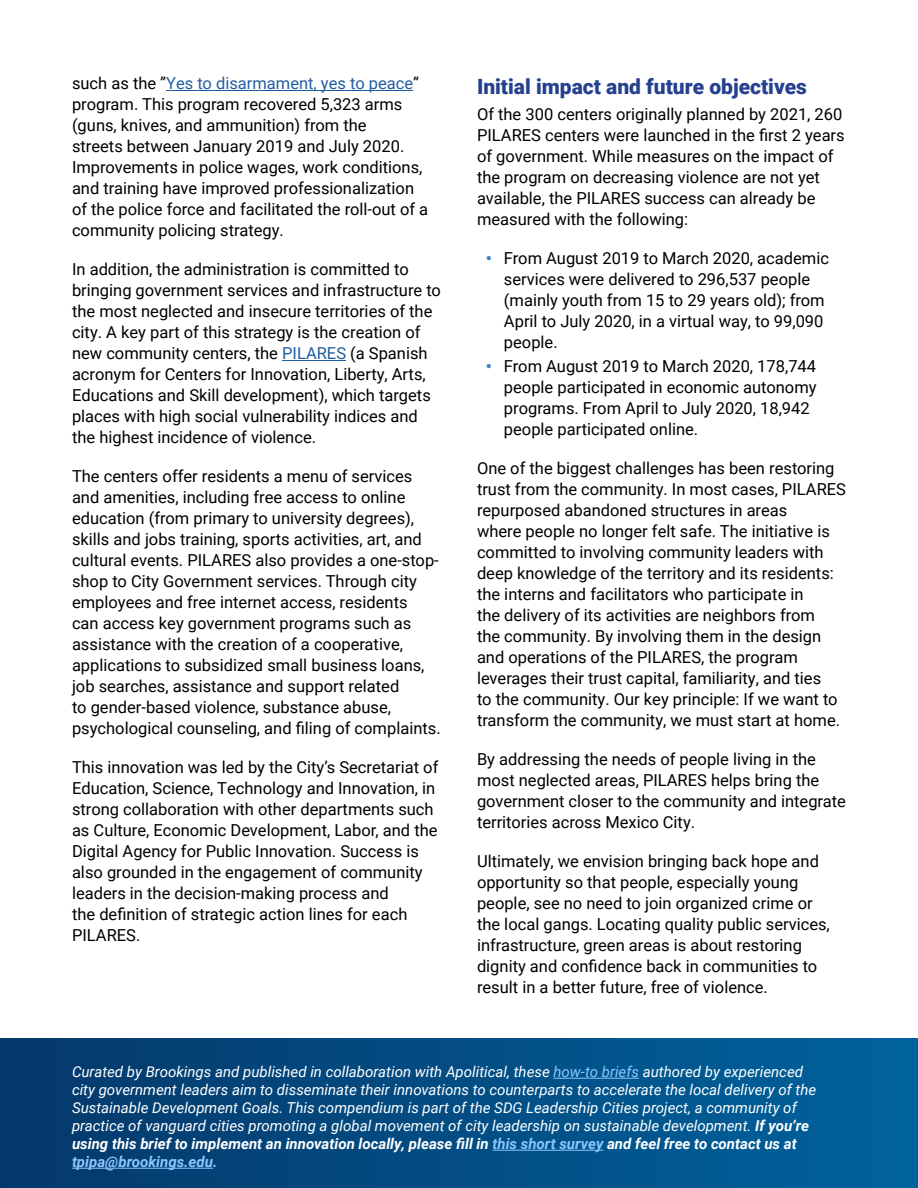
<style>
.page{position:relative;width:918px;height:1188px;background:#fff}
.page>*{position:absolute;margin:0;border:0;box-sizing:border-box;transform-origin:0 0}
.t1{font:900 21px "Roboto";color:#25408f}
.t2{font:16.5px/21px "Roboto";color:#000}
.t3{font:italic 15px/18px "Roboto";color:#fff}
.s1{color:#215e9e}
.s2{font-weight:900;color:#3e83c1}
.s3{color:#8ac6ff}
.s4{font-weight:700}
.s5{font-weight:700;color:#8ac6ff}
</style>
<div class="page">
<hr style="left:166px;top:90px;width:247px;height:1px;background:#215e9e">
<hr style="left:282px;top:360px;width:64px;height:1px;background:#215e9e">
<div style="left:0;top:1039px;width:918px;height:149px;background:linear-gradient(to right,#05386b,#00639d)"></div>
<hr style="left:553px;top:1078px;width:86px;height:1px;background:#8ac6ff">
<hr style="left:493px;top:1150px;width:110px;height:1px;background:#8ac6ff">
<hr style="left:72px;top:1168px;width:141px;height:1px;background:#8ac6ff">
<p class="t2" style="left:72px;top:72px;width:358px">such as the ”<span class="s1">Yes to disarmament, yes to peace</span>” program. This program recovered 5,323 arms (guns, knives, and ammunition) from the<br>streets between January 2019 and July 2020.<br>Improvements in police wages, work conditions, and training have improved professionalization of the police force and facilitated the roll-out of a community policing strategy.</p>
<p class="t2" style="left:72px;top:258px;width:370px">In addition, the administration is committed to bringing government services and infrastructure to the most neglected and insecure territories of the city. A key part of this strategy is the creation of new community centers, the <span class="s1">PILARES</span> (a Spanish acronym for Centers for Innovation, Liberty, Arts, Educations and Skill development), which targets places with high social vulnerability indices and the highest incidence of violence.</p>
<p class="t2" style="left:72px;top:465px;width:370px">The centers offer residents a menu of services and amenities, including free access to online education (from primary to university degrees), skills and jobs training, sports activities, art, and cultural events. PILARES also provides a one-stop&shy;shop to City Government services. Through city employees and free internet access, residents<br>can access key government programs such as assistance with the creation of a cooperative, applications to subsidized small business loans, job searches, assistance and support related<br>to gender-based violence, substance abuse, psychological counseling, and filing of complaints.</p>
<p class="t2" style="left:72px;top:756px;width:368px">This innovation was led by the City’s Secretariat of Education, Science, Technology and Innovation, in strong collaboration with other departments such as Culture, Economic Development, Labor, and the Digital Agency for Public Innovation. Success is also grounded in the engagement of community leaders in the decision-making process and<br>the definition of strategic action lines for each PILARES.</p>
<p class="t1" style="left:477px;top:72px;width:332px">Initial impact and future objectives</p>
<p class="t2" style="left:477px;top:103px;width:369px">Of the 300 centers originally planned by 2021, 260<br>PILARES centers were launched in the first 2 years of government. While measures on the impact of the program on decreasing violence are not yet available, the PILARES success can already be measured with the following:</p>
<p class="t2" style="left:504px;top:247px;width:327px;text-indent:-18px"><span class="s2">•</span> From August 2019 to March 2020, academic services were delivered to 296,537 people (mainly youth from 15 to 29 years old); from April to July 2020, in a virtual way, to 99,090 people.</p>
<p class="t2" style="left:504px;top:355px;width:314px;text-indent:-18px"><span class="s2">•</span> From August 2019 to March 2020, 178,744 people participated in economic autonomy programs. From April to July 2020, 18,942 people participated online.</p>
<p class="t2" style="left:477px;top:457px;width:370px">One of the biggest challenges has been restoring trust from the community. In most cases, PILARES repurposed abandoned structures in areas<br>where people no longer felt safe. The initiative is committed to involving community leaders with deep knowledge of the territory and its residents: the interns and facilitators who participate in<br>the delivery of its activities are neighbors from<br>the community. By involving them in the design and operations of the PILARES, the program leverages their trust capital, familiarity, and ties<br>to the community. Our key principle: If we want to transform the community, we must start at home.</p>
<p class="t2" style="left:477px;top:748px;width:371px">By addressing the needs of people living in the most neglected areas, PILARES helps bring the government closer to the community and integrate territories across Mexico City.</p>
<p class="t2" style="left:477px;top:850px;width:354px">Ultimately, we envision bringing back hope and opportunity so that people, especially young people, see no need to join organized crime or the local gangs. Locating quality public services, infrastructure, green areas is about restoring dignity and confidence back in communities to result in a better future, free of violence.</p>
<p class="t3" style="left:72px;top:1062px;width:746px">Curated by Brookings and published in collaboration with Apolitical, these <span class="s3">how-to briefs</span> authored by experienced city government leaders aim to disseminate their innovations to counterparts to accelerate the local delivery of the Sustainable Development Goals. This compendium is part of the SDG Leadership Cities project, a community of practice of vanguard cities promoting a global movement of city leadership on sustainable development. <span class="s4">If you’re using this brief to implement an innovation locally, please fill in</span> <span class="s5">this short survey</span> <span class="s4">and feel free to contact us at </span><span class="s5">tpipa@brookings.edu.</span></p>
</div>
